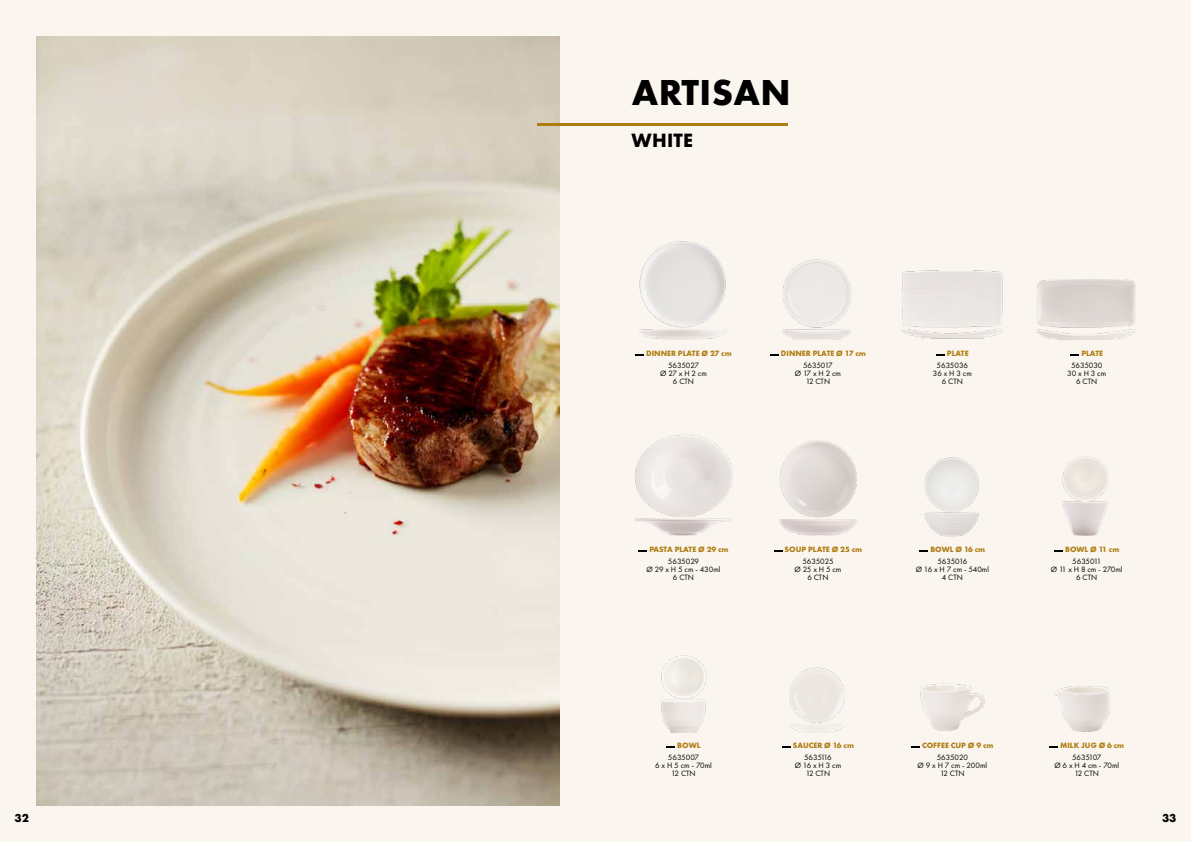
<style>
.page{position:relative;width:1191px;height:842px;background:#faf5ee}
.page>*{position:absolute;margin:0;border:0;box-sizing:border-box;transform-origin:0 0}
.t1{font:700 37.5px "Futura PT";letter-spacing:.01em;color:#000}
.t2{font:700 20px "Futura PT";letter-spacing:.01em;color:#000}
.t3{font:700 12px "Futura PT";color:#000}
.t4{font:8px/8px "Futura PT";color:#000;text-align:center}
.t5{font:700 8px "Futura PT";color:#b07d12}
.t6{font:8px/8px "Futura PT";letter-spacing:-.04em;color:#000;text-align:center}
</style>
<div class="page">
<svg style="left:936px;top:354px;width:8px;height:2px"></svg>
<img style="left:902px;top:270px;width:101px;height:69px">
<svg style="left:1070px;top:354px;width:9px;height:2px"></svg>
<img style="left:1037px;top:279px;width:99px;height:61px">
<svg style="left:638px;top:550px;width:9px;height:2px"></svg>
<img style="left:634px;top:434px;width:99px;height:102px">
<svg style="left:635px;top:354px;width:9px;height:2px"></svg>
<img style="left:639px;top:241px;width:88px;height:99px">
<svg style="left:774px;top:550px;width:8px;height:2px"></svg>
<img style="left:779px;top:440px;width:78px;height:96px">
<svg style="left:770px;top:354px;width:8px;height:2px"></svg>
<img style="left:782px;top:259px;width:70px;height:81px">
<svg style="left:919px;top:550px;width:9px;height:2px"></svg>
<img style="left:924px;top:457px;width:55px;height:80px">
<svg style="left:1054px;top:550px;width:8px;height:2px"></svg>
<img style="left:1062px;top:456px;width:47px;height:80px">
<svg style="left:666px;top:746px;width:9px;height:2px"></svg>
<img style="left:661px;top:655px;width:46px;height:78px">
<svg style="left:782px;top:746px;width:8px;height:2px"></svg>
<img style="left:789px;top:667px;width:56px;height:66px">
<svg style="left:911px;top:746px;width:8px;height:2px"></svg>
<img style="left:920px;top:683px;width:65px;height:48px">
<svg style="left:1049px;top:746px;width:8px;height:2px"></svg>
<img style="left:1054px;top:686px;width:56px;height:46px">
<img style="left:36px;top:36px;width:523px;height:770px">
<hr style="left:538px;top:123px;width:250px;height:3px;background:#b07d12">
<h1 class="t1" style="left:631px;top:68px;width:160px">ARTISAN</h1>
<h2 class="t2" style="left:631px;top:128px;width:63px">WHITE</h2>
<p class="t5" style="left:646px;top:348px;width:87px">DINNER PLATE Ø 27 cm</p>
<p class="t4" style="left:660px;top:361px;width:48px">5635027<br>Ø 27 x H 2 cm<br>6 CTN</p>
<p class="t5" style="left:781px;top:348px;width:86px">DINNER PLATE Ø 17 cm</p>
<p class="t4" style="left:794px;top:361px;width:48px">5635017<br>Ø 17 x H 2 cm<br>12 CTN</p>
<p class="t5" style="left:947px;top:348px;width:23px">PLATE</p>
<p class="t4" style="left:933px;top:361px;width:40px">5635036<br>36 x H 3 cm<br>6 CTN</p>
<p class="t5" style="left:1081px;top:348px;width:23px">PLATE</p>
<p class="t4" style="left:1067px;top:361px;width:40px">5635030<br>30 x H 3 cm<br>6 CTN</p>
<p class="t5" style="left:649px;top:544px;width:81px">PASTA PLATE Ø 29 cm</p>
<p class="t4" style="left:646px;top:557px;width:75px">5635029<br>Ø 29 x H 5 cm - 430ml<br>6 CTN</p>
<p class="t5" style="left:784px;top:544px;width:79px">SOUP PLATE Ø 25 cm</p>
<p class="t4" style="left:794px;top:557px;width:48px">5635025<br>Ø 25 x H 5 cm<br>6 CTN</p>
<p class="t5" style="left:930px;top:544px;width:56px">BOWL Ø 16 cm</p>
<p class="t4" style="left:915px;top:557px;width:75px">5635016<br>Ø 16 x H 7 cm - 540ml<br>4 CTN</p>
<p class="t5" style="left:1065px;top:544px;width:56px">BOWL Ø 11 cm</p>
<p class="t4" style="left:1051px;top:557px;width:73px">5635011<br>Ø 11 x H 8 cm - 270ml<br>6 CTN</p>
<p class="t5" style="left:677px;top:740px;width:25px">BOWL</p>
<p class="t4" style="left:655px;top:753px;width:58px">5635007<br>6 x H 5 cm - 70ml<br>12 CTN</p>
<p class="t5" style="left:792px;top:740px;width:63px">SAUCER Ø 16 cm</p>
<p class="t6" style="left:794px;top:753px;width:48px">5635116<br>Ø 16 x H 3 cm<br>12 CTN</p>
<p class="t5" style="left:922px;top:740px;width:73px">COFFEE CUP Ø 9 cm</p>
<p class="t4" style="left:917px;top:753px;width:71px">5635020<br>Ø 9 x H 7 cm - 200ml<br>12 CTN</p>
<p class="t5" style="left:1060px;top:740px;width:66px">MILK JUG Ø 6 cm</p>
<p class="t4" style="left:1054px;top:753px;width:66px">5635107<br>Ø 6 x H 4 cm - 70ml<br>12 CTN</p>
<h3 class="t3" style="left:15px;top:810px;width:16px">32</h3>
<h3 class="t3" style="left:1162px;top:810px;width:16px">33</h3>
</div>
